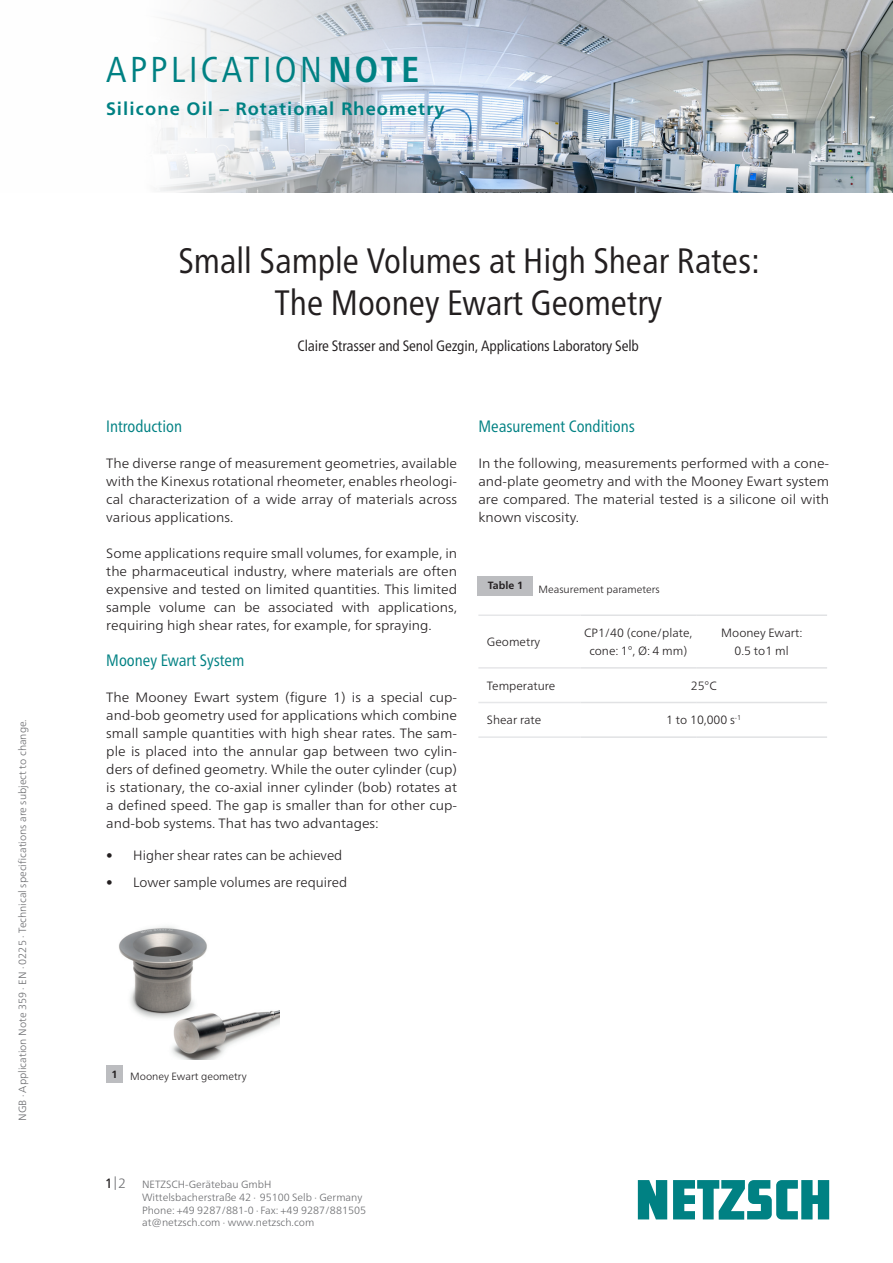
<style>
.page{position:relative;width:893px;height:1263px;background:#fff}
.page>*{position:absolute;margin:0;border:0;box-sizing:border-box;transform-origin:0 0}
.Fließtext_engl{font:condensed 36px "Frutiger Neue LTW1 G";letter-spacing:.095em;color:#008183}
.D_Fließtext{font:condensed 35.25px "Frutiger Neue LTW1 G";color:#231f20}
.t1{font:700 18px "Frutiger Neue LTW1 G";letter-spacing:.06em;color:#008183}
.D_Fließtext-2{font:condensed 16.5px "Frutiger Neue LTW1 G";color:#008183}
.D_Fließtext-3{font:condensed 15px "Frutiger Neue LTW1 G";letter-spacing:-.01em;color:#231f20}
.D_Fließtext-4{font:300 13.5px/18px "Frutiger Neue LTW1 G";color:#231f20;text-align:justify;scale:1.04 1}
.D_Fließtext-5{font:300 13.5px "Frutiger Neue LTW1 G";color:#231f20}
.t2{font:300 13.5px "Frutiger Neue LTW1 G";color:#6c6d70}
.Tabellenkörper_n{font:300 12px/18px "Frutiger Neue LTW1 G";color:#231f20;text-align:center}
.E_Bildunterschrift{font:300 10.5px "Frutiger Neue LTW1 G";color:#6c6d70}
.D_Fließtext-6{font:300 10.5px "Frutiger Neue LTW1 G";color:#231f20}
.E_Fließtext{font:700 10.5px "Frutiger Neue LTW1 G";color:#231f20}
.s1{font-weight:700}
.s2{font-weight:400;color:#231f20}
</style>
<div class="page">
<svg style="left:638px;top:1180px;width:191px;height:39px"></svg>
<img style="left:157px;top:0;width:736px;height:192px">
<img style="left:119px;top:926px;width:161px;height:133px">
<div style="left:477px;top:576px;width:55px;height:20px;background:#bcbdc0"></div>
<hr style="left:478px;top:614px;width:102px;height:2px;background:#e6e7e9">
<hr style="left:478px;top:667px;width:102px;height:2px;background:#e6e7e9">
<hr style="left:478px;top:702px;width:102px;height:1px;background:#e6e7e9">
<hr style="left:478px;top:736px;width:102px;height:2px;background:#e6e7e9">
<hr style="left:580px;top:614px;width:116px;height:2px;background:#e1e2e4">
<hr style="left:696px;top:614px;width:131px;height:2px;background:#e1e2e4">
<hr style="left:580px;top:667px;width:116px;height:2px;background:#e1e2e4">
<hr style="left:696px;top:667px;width:131px;height:2px;background:#e1e2e4">
<hr style="left:580px;top:702px;width:116px;height:1px;background:#e1e2e4">
<hr style="left:696px;top:702px;width:131px;height:1px;background:#e1e2e4">
<hr style="left:580px;top:736px;width:116px;height:2px;background:#e1e2e4">
<hr style="left:696px;top:736px;width:131px;height:2px;background:#e1e2e4">
<div style="left:106px;top:1066px;width:17px;height:17px;background:#bcbdc0"></div>
<p class="E_Bildunterschrift" style="left:16px;top:1121px;width:403px;rotate:-90deg">NGB · Application Note 359 · EN · 0225 · Technical specifications are subject to change.</p>
<p class="Fließtext_engl" style="left:106px;top:43px;width:314px">APPLICATION<span class="s1">NOTE</span></p>
<p class="t1" style="left:106px;top:98px;width:340px">Silicone Oil – Rotational Rheometry</p>
<p class="D_Fließtext" style="left:178px;top:235px;width:583px">Small Sample Volumes at High Shear Rates:</p>
<p class="D_Fließtext" style="left:274px;top:277px;width:389px">The Mooney Ewart Geometry</p>
<p class="D_Fließtext-3" style="left:298px;top:335px;width:343px">Claire Strasser and Senol Gezgin, Applications Laboratory Selb</p>
<p class="D_Fließtext-2" style="left:106px;top:414px;width:77px">Introduction</p>
<p class="D_Fließtext-4" style="left:106px;top:454px;width:339px">The diverse range of measurement geometries, available with the Kinexus rotational rheometer, enables rheologi&shy;cal characterization of a wide array of materials across various applications.</p>
<p class="D_Fließtext-4" style="left:106px;top:544px;width:339px">Some applications require small volumes, for example, in the pharmaceutical industry, where materials are often expensive and tested on limited quantities. This limited sample volume can be associated with applications, requiring high shear rates, for example, for spraying.</p>
<p class="D_Fließtext-2" style="left:106px;top:648px;width:140px">Mooney Ewart System</p>
<p class="D_Fließtext-4" style="left:106px;top:688px;width:339px">The Mooney Ewart system (figure 1) is a special cup&shy;and-bob geometry used for applications which combine small sample quantities with high shear rates. The sam&shy;ple is placed into the annular gap between two cylin&shy;ders of defined geometry. While the outer cylinder (cup) is stationary, the co-axial inner cylinder (bob) rotates at a defined speed. The gap is smaller than for other cup&shy;and-bob systems. That has two advantages:</p>
<p class="D_Fließtext-5" style="left:106px;top:847px;width:238px">• Higher shear rates can be achieved</p>
<p class="D_Fließtext-5" style="left:106px;top:874px;width:242px">• Lower sample volumes are required</p>
<p class="D_Fließtext-2" style="left:478px;top:414px;width:158px">Measurement Conditions</p>
<p class="D_Fließtext-4" style="left:478px;top:454px;width:339px">In the following, measurements performed with a cone&shy;and-plate geometry and with the Mooney Ewart system are compared. The material tested is a silicone oil with known viscosity.</p>
<p class="E_Fließtext" style="left:488px;top:579px;width:37px">Table 1</p>
<p class="D_Fließtext-6" style="left:538px;top:583px;width:123px">Measurement parameters</p>
<p class="Tabellenkörper_n" style="left:487px;top:633px;width:55px">Geometry</p>
<p class="Tabellenkörper_n" style="left:584px;top:624px;width:110px">CP1/40 (cone/plate, cone: 1°, Ø: 4 mm)</p>
<p class="Tabellenkörper_n" style="left:721px;top:624px;width:83px">Mooney Ewart:</p>
<p class="Tabellenkörper_n" style="left:735px;top:642px;width:55px">0.5 to1 ml</p>
<p class="Tabellenkörper_n" style="left:487px;top:676px;width:70px">Temperature</p>
<p class="Tabellenkörper_n" style="left:691px;top:676px;width:27px">25°C</p>
<p class="Tabellenkörper_n" style="left:487px;top:711px;width:56px">Shear rate</p>
<p class="Tabellenkörper_n" style="left:666px;top:711px;width:77px">1 to 10,000 s<sup>-1</sup></p>
<p class="E_Fließtext" style="left:112px;top:1068px;width:8px">1</p>
<p class="D_Fließtext-6" style="left:130px;top:1070px;width:118px">Mooney Ewart geometry</p>
<p class="t2" style="left:105px;top:1175px;width:23px"><span class="s2">1</span>|2</p>
<p class="E_Bildunterschrift" style="left:142px;top:1178px;width:131px">NETZSCH-Gerätebau GmbH</p>
<p class="E_Bildunterschrift" style="left:142px;top:1191px;width:222px">Wittelsbacherstraße 42 ∙ 95100 Selb ∙ Germany</p>
<p class="E_Bildunterschrift" style="left:142px;top:1203px;width:226px">Phone: +49 9287/881-0 ∙ Fax: +49 9287/881505</p>
<p class="E_Bildunterschrift" style="left:142px;top:1216px;width:174px">at@netzsch.com ∙ www.netzsch.com</p>
</div>
